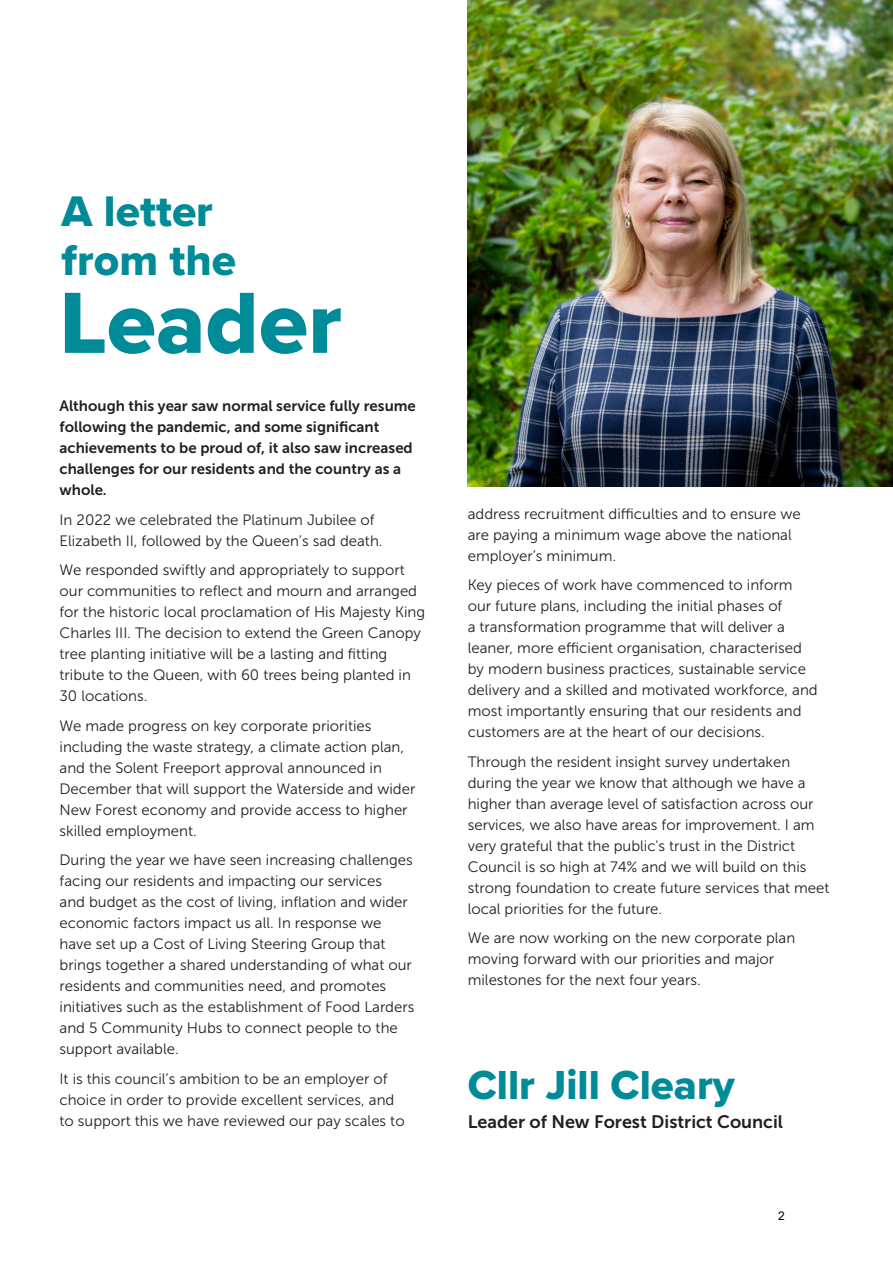
<style>
.page{position:relative;width:893px;height:1263px;background:#fff}
.page>*{position:absolute;margin:0;border:0;box-sizing:border-box;transform-origin:0 0}
.t1{font:90px "Proxima Nova Extrabld";color:#008b98}
.t2{font:44.4px/48.4px "Proxima Nova Extrabld";color:#008b98}
.t3{font:42px "Proxima Nova Extrabld";color:#008b98}
.t4{font:18px "Museo Sans 700";color:#231f20}
.Body{font:15px/21px "Museo Sans 300";color:#231f20}
.Body-2{font:15px/21px "Museo Sans 700";color:#231f20}
.t5{font:12px "Arial";color:#000}
</style>
<div class="page">
<img style="left:468px;top:0;width:425px;height:486px">
<h1 class="t2" style="left:62px;top:187px;width:176px">A letter from the</h1>
<h1 class="t1" style="left:60px;top:256px;width:284px">Leader</h1>
<p class="Body-2" style="left:60px;top:395px;width:358px">Although this year saw normal service fully resume following the pandemic, and some significant achievements to be proud of, it also saw increased challenges for our residents and the country as a whole.</p>
<p class="Body" style="left:60px;top:509px;width:325px">In 2022 we celebrated the Platinum Jubilee of<br>Elizabeth II, followed by the Queen’s sad death.</p>
<p class="Body" style="left:60px;top:559px;width:367px">We responded swiftly and appropriately to support our communities to reflect and mourn and arranged for the historic local proclamation of His Majesty King Charles III. The decision to extend the Green Canopy tree planting initiative will be a lasting and fitting tribute to the Queen, with 60 trees being planted in 30 locations.</p>
<p class="Body" style="left:60px;top:715px;width:357px">We made progress on key corporate priorities including the waste strategy, a climate action plan, and the Solent Freeport approval announced in December that will support the Waterside and wider New Forest economy and provide access to higher skilled employment.</p>
<p class="Body" style="left:60px;top:849px;width:356px">During the year we have seen increasing challenges facing our residents and impacting our services<br>and budget as the cost of living, inflation and wider economic factors impact us all. In response we have set up a Cost of Living Steering Group that brings together a shared understanding of what our residents and communities need, and promotes initiatives such as the establishment of Food Larders and 5 Community Hubs to connect people to the support available.</p>
<p class="Body" style="left:60px;top:1068px;width:347px">It is this council’s ambition to be an employer of choice in order to provide excellent services, and to support this we have reviewed our pay scales to</p>
<p class="Body" style="left:468px;top:503px;width:334px">address recruitment difficulties and to ensure we are paying a minimum wage above the national employer’s minimum.</p>
<p class="Body" style="left:468px;top:575px;width:352px">Key pieces of work have commenced to inform our future plans, including the initial phases of<br>a transformation programme that will deliver a leaner, more efficient organisation, characterised by modern business practices, sustainable service delivery and a skilled and motivated workforce, and most importantly ensuring that our residents and customers are at the heart of our decisions.</p>
<p class="Body" style="left:468px;top:751px;width:363px">Through the resident insight survey undertaken during the year we know that although we have a higher than average level of satisfaction across our services, we also have areas for improvement. I am very grateful that the public's trust in the District Council is so high at 74% and we will build on this strong foundation to create future services that meet local priorities for the future.</p>
<p class="Body" style="left:468px;top:928px;width:329px">We are now working on the new corporate plan moving forward with our priorities and major milestones for the next four years.</p>
<h1 class="t3" style="left:468px;top:1053px;width:268px">Cllr Jill Cleary</h1>
<h3 class="t4" style="left:468px;top:1112px;width:317px">Leader of New Forest District Council</h3>
<p class="t5" style="left:778px;top:1207px;width:8px">2</p>
</div>
